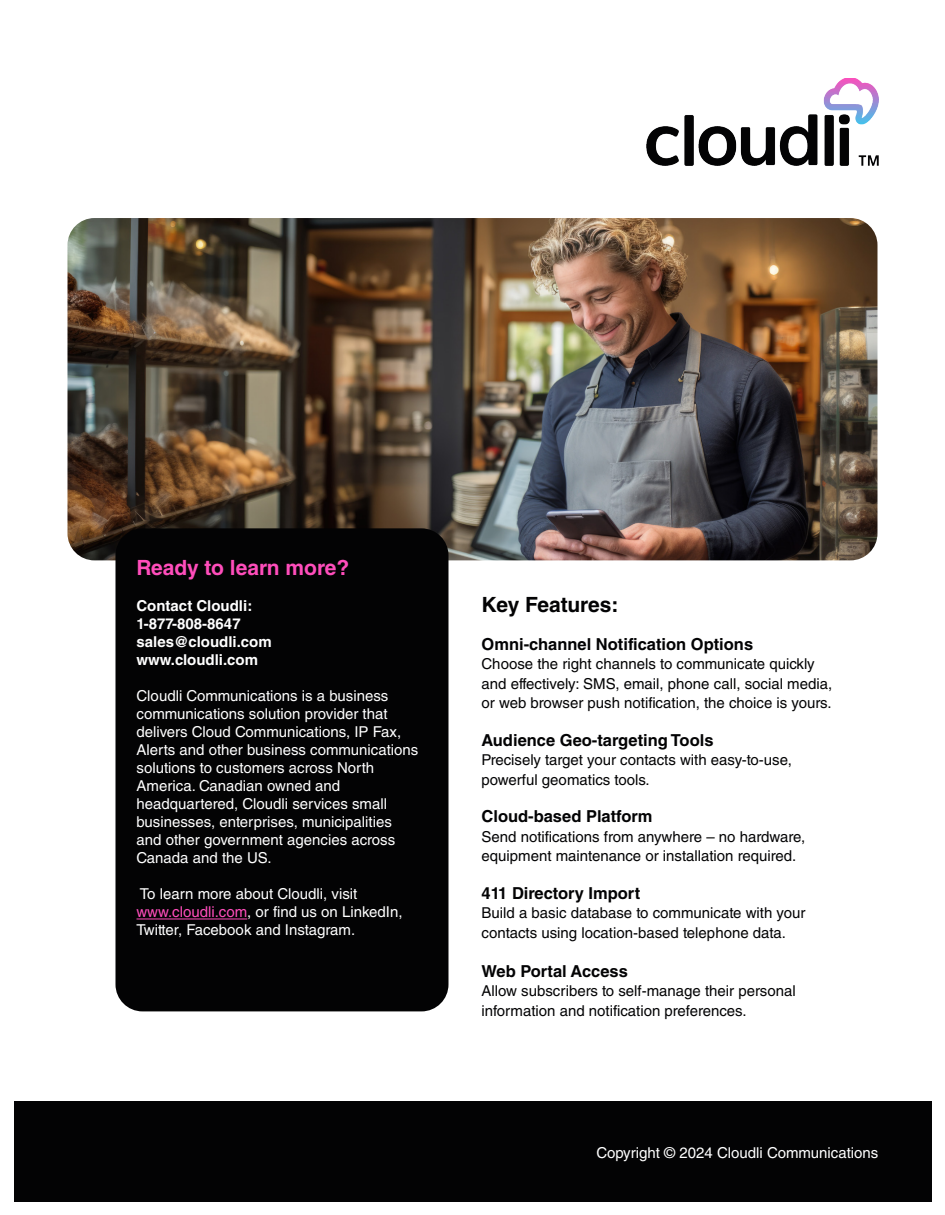
<style>
.page{position:relative;width:945px;height:1215px;background:#fff}
.page>*{position:absolute;margin:0;border:0;box-sizing:border-box;transform-origin:0 0}
.t1{font:700 21px "Helvetica LT Std";color:#ff4dbb}
.t2{font:700 21px "Helvetica LT Std";letter-spacing:-.015em;color:#030304}
.t3{font:700 16.5px "Helvetica LT Std";color:#030304}
.t4{font:15px/19.5px "Helvetica LT Std";color:#030304}
.t5{font:15px/18px "Helvetica LT Std";color:#fff}
.t6{font:700 15px/18px "Helvetica LT Std";color:#fff}
.s1{color:#ff4dbb}
</style>
<div class="page">
<div style="left:14px;top:1101px;width:918px;height:101px;background:#030304"></div>
<img style="left:646px;top:78px;width:232px;height:88px">
<img style="left:68px;top:218px;width:810px;height:342px">
<div style="left:116px;top:528px;width:332px;height:483px;background:#030304;border-radius:27px"></div>
<hr style="left:136px;top:919px;width:111px;height:1px;background:#ff4dbb">
<p class="t1" style="left:136px;top:555px;width:214px">Ready to learn more?</p>
<p class="t6" style="left:136px;top:597px;width:117px">Contact Cloudli:</p>
<p class="t6" style="left:136px;top:615px;width:137px">1-877-808-8647 sales@cloudli.com www.cloudli.com</p>
<p class="t5" style="left:136px;top:687px;width:253px">Cloudli Communications is a business</p>
<p class="t5" style="left:136px;top:705px;width:283px">communications solution provider that delivers Cloud Communications, IP Fax, Alerts and other business communications solutions to customers across North</p>
<p class="t5" style="left:136px;top:777px;width:205px">America. Canadian owned and</p>
<p class="t5" style="left:136px;top:795px;width:252px">headquartered, Cloudli services small</p>
<p class="t5" style="left:136px;top:813px;width:257px">businesses, enterprises, municipalities</p>
<p class="t5" style="left:136px;top:831px;width:260px">and other government agencies across<br>Canada and the US.</p>
<p class="t5" style="left:136px;top:885px;width:268px">To learn more about Cloudli, visit <span class="s1">www.cloudli.com</span>, or find us on LinkedIn,<br>Twitter, Facebook and Instagram.</p>
<p class="t2" style="left:482px;top:592px;width:138px">Key Features:</p>
<p class="t3" style="left:482px;top:634px;width:273px">Omni-channel Notification Options</p>
<p class="t4" style="left:482px;top:654px;width:352px">Choose the right channels to communicate quickly and effectively: SMS, email, phone call, social media, or web browser push notification, the choice is yours.</p>
<p class="t3" style="left:482px;top:730px;width:234px">Audience Geo-targeting Tools</p>
<p class="t4" style="left:482px;top:750px;width:312px">Precisely target your contacts with easy-to-use, powerful geomatics tools.</p>
<p class="t3" style="left:482px;top:806px;width:172px">Cloud-based Platform</p>
<p class="t4" style="left:482px;top:827px;width:325px">Send notifications from anywhere – no hardware, equipment maintenance or installation required.</p>
<p class="t3" style="left:482px;top:883px;width:160px">411 Directory Import</p>
<p class="t4" style="left:482px;top:903px;width:325px">Build a basic database to communicate with your contacts using location-based telephone data.</p>
<p class="t3" style="left:482px;top:961px;width:148px">Web Portal Access</p>
<p class="t4" style="left:482px;top:981px;width:316px">Allow subscribers to self-manage their personal information and notification preferences.</p>
<p class="t5" style="left:596px;top:1143px;width:283px">Copyright © 2024 Cloudli Communications</p>
</div>
